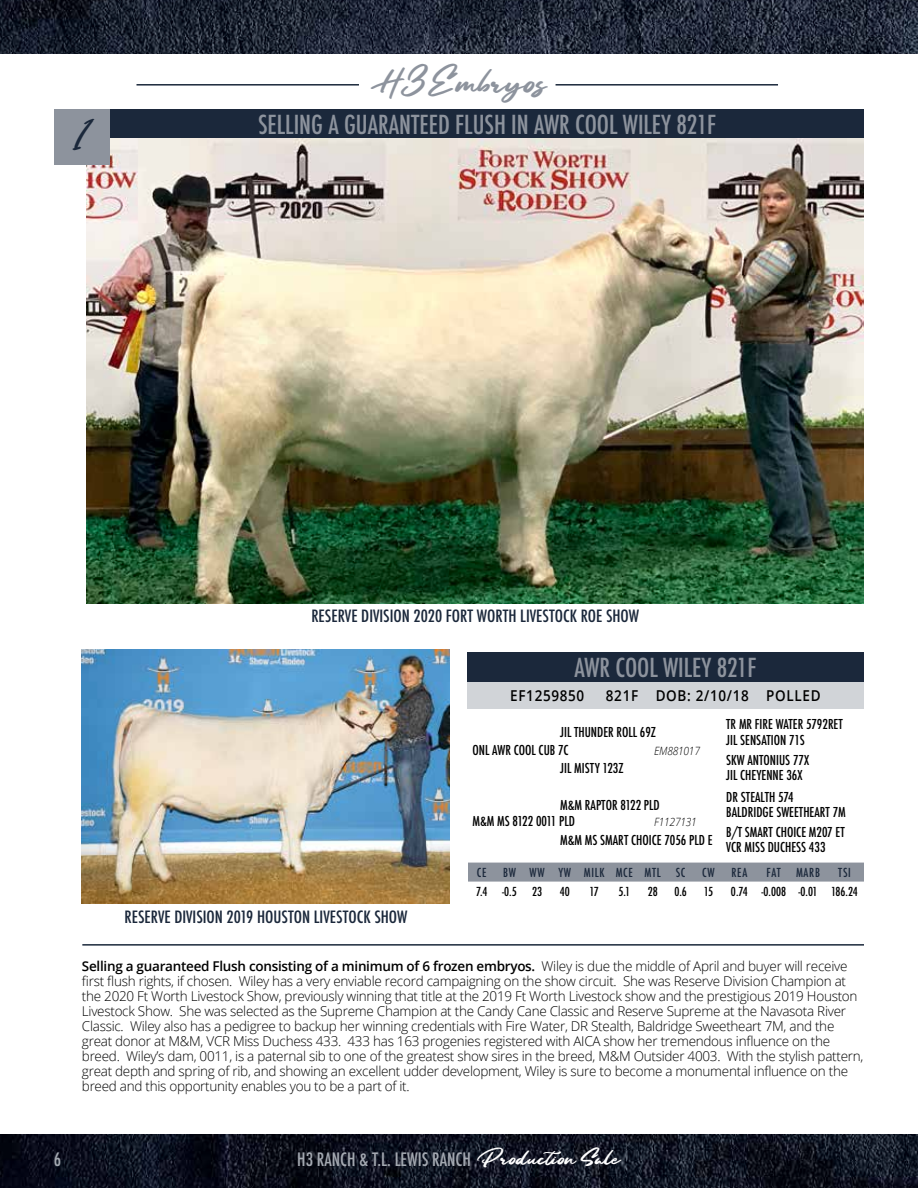
<style>
.page{position:relative;width:918px;height:1188px;background:#fff}
.page>*{position:absolute;margin:0;border:0;box-sizing:border-box;transform-origin:0 0}
.t1{font:500 condensed 25.5px "Futura";color:#8d939d}
.t2{font:19.5px "Sandiego";color:#8d939d}
.t3{font:19.5px "Sandiego";color:#1b283b;scale:.94 1}
.t4{font:500 condensed 18px "Futura";color:#a4a9b1}
.t5{font:500 condensed 16.5px "Futura";color:#1b283b;scale:1.05 1}
.t6{font:600 15px "Open Sans";letter-spacing:.05em;color:#000;scale:.9 1}
.t7{font:300 13.5px/15px "Open Sans";letter-spacing:-.02em;color:#000}
.t8{font:500 condensed 13.35px "Futura";color:#000}
.t9{font:500 condensed 12.15px "Futura";letter-spacing:-.02em;color:#000}
.t10{font:500 condensed 12.15px "Futura";letter-spacing:.06em;color:#1b283b}
.t11{font:italic 300 11.4px "Open Sans";letter-spacing:-.025em;color:#000;scale:.9 1}
.s1{font-weight:600}
.s2{font-family:"Sandiego";font-weight:400;font-stretch:normal;font-size:12px;color:#fff}
</style>
<div class="page">
<img style="left:0;top:0;width:918px;height:1188px">
<div style="left:0;top:54px;width:918px;height:1080px;background:#fff"></div>
<div style="left:109px;top:109px;width:755px;height:30px;background:#1b283b"></div>
<img style="left:87px;top:139px;width:777px;height:465px">
<div style="left:54px;top:109px;width:56px;height:56px;background:#8d939d"></div>
<div style="left:467px;top:652px;width:396px;height:30px;background:#1b283b"></div>
<div style="left:467px;top:682px;width:396px;height:26px;background:#d1d4d8"></div>
<div style="left:468px;top:863px;width:396px;height:19px;background:#8d939d"></div>
<img style="left:82px;top:649px;width:368px;height:254px">
<hr style="left:82px;top:944px;width:782px;height:2px;background:#1b283b">
<hr style="left:137px;top:84px;width:222px;height:2px;background:#1b283b">
<hr style="left:556px;top:84px;width:222px;height:2px;background:#1b283b">
<h2 class="t3" style="left:73px;top:132px;width:21px">1</h2>
<h2 class="t2" style="left:373px;top:76px;width:175px">H3 Embryos</h2>
<h1 class="t1" style="left:258px;top:108px;width:460px">SELLING A GUARANTEED FLUSH IN AWR COOL WILEY 821F</h1>
<p class="t5" style="left:311px;top:605px;width:314px">RESERVE DIVISION 2020 FORT WORTH LIVESTOCK ROE SHOW</p>
<h1 class="t1" style="left:574px;top:651px;width:184px">AWR COOL WILEY 821F</h1>
<p class="t6" style="left:510px;top:685px;width:84px">EF1259850</p>
<p class="t6" style="left:606px;top:685px;width:240px">821F DOB: 2/10/18 POLLED</p>
<p class="t8" style="left:560px;top:724px;width:97px">JIL THUNDER ROLL 69Z</p>
<p class="t8" style="left:472px;top:741px;width:98px">ONL AWR COOL CUB 7C</p>
<p class="t8" style="left:560px;top:759px;width:65px">JIL MISTY 123Z</p>
<p class="t11" style="left:654px;top:743px;width:52px">EM881017</p>
<p class="t8" style="left:560px;top:796px;width:101px">M&amp;M RAPTOR 8122 PLD</p>
<p class="t8" style="left:472px;top:813px;width:104px">M&amp;M MS 8122 0011 PLD</p>
<p class="t11" style="left:654px;top:814px;width:49px">F1127131</p>
<p class="t8" style="left:560px;top:831px;width:154px">M&amp;M MS SMART CHOICE 7056 PLD E</p>
<p class="t8" style="left:726px;top:716px;width:118px">TR MR FIRE WATER 5792RET</p>
<p class="t8" style="left:726px;top:731px;width:80px">JIL SENSATION 71S</p>
<p class="t8" style="left:726px;top:751px;width:84px">SKW ANTONIUS 77X</p>
<p class="t8" style="left:726px;top:766px;width:78px">JIL CHEYENNE 36X</p>
<p class="t8" style="left:726px;top:788px;width:69px">DR STEALTH 574</p>
<p class="t8" style="left:726px;top:803px;width:121px">BALDRIDGE SWEETHEART 7M</p>
<p class="t8" style="left:726px;top:823px;width:120px">B/T SMART CHOICE M207 ET</p>
<p class="t8" style="left:726px;top:838px;width:101px">VCR MISS DUCHESS 433</p>
<p class="t5" style="left:124px;top:906px;width:271px">RESERVE DIVISION 2019 HOUSTON LIVESTOCK SHOW</p>
<p class="t10" style="left:477px;top:865px;width:11px">CE</p>
<p class="t10" style="left:503px;top:865px;width:184px">BW WW YW MILK MCE MTL SC</p>
<p class="t10" style="left:702px;top:865px;width:14px">CW</p>
<p class="t10" style="left:731px;top:865px;width:17px">REA</p>
<p class="t10" style="left:767px;top:865px;width:16px">FAT</p>
<p class="t10" style="left:796px;top:865px;width:26px">MARB</p>
<p class="t10" style="left:838px;top:865px;width:14px">TSI</p>
<p class="t9" style="left:476px;top:884px;width:42px">7.4 -0.5</p>
<p class="t9" style="left:532px;top:884px;width:12px">23</p>
<p class="t9" style="left:560px;top:884px;width:12px">40</p>
<p class="t9" style="left:590px;top:884px;width:11px">17</p>
<p class="t9" style="left:618px;top:884px;width:13px">5.1</p>
<p class="t9" style="left:648px;top:884px;width:12px">28</p>
<p class="t9" style="left:674px;top:884px;width:14px">0.6</p>
<p class="t9" style="left:704px;top:884px;width:11px">15</p>
<p class="t9" style="left:731px;top:884px;width:128px">0.74 -0.008 -0.01 186.24</p>
<p class="t7" style="left:82px;top:958px;width:783px"><span class="s1">Selling a guaranteed Flush consisting of a minimum of 6 frozen embryos.</span> Wiley is due the middle of April and buyer will receive first flush rights, if chosen. Wiley has a very enviable record campaigning on the show circuit. She was Reserve Division Champion at the 2020 Ft Worth Livestock Show, previously winning that title at the 2019 Ft Worth Livestock show and the prestigious 2019 Houston Livestock Show. She was selected as the Supreme Champion at the Candy Cane Classic and Reserve Supreme at the Navasota River Classic. Wiley also has a pedigree to backup her winning credentials with Fire Water, DR Stealth, Baldridge Sweetheart 7M, and the great donor at M&amp;M, VCR Miss Duchess 433. 433 has 163 progenies registered with AICA show her tremendous influence on the breed. Wiley’s dam, 0011, is a paternal sib to one of the greatest show sires in the breed, M&amp;M Outsider 4003. With the stylish pattern, great depth and spring of rib, and showing an excellent udder development, Wiley is sure to become a monumental influence on the breed and this opportunity enables you to be a part of it.</p>
<h3 class="t4" style="left:54px;top:1148px;width:9px">6</h3>
<h3 class="t4" style="left:297px;top:1148px;width:324px">H3 RANCH &amp; T.L. LEWIS RANCH <span class="s2">Production Sale</span></h3>
</div>
